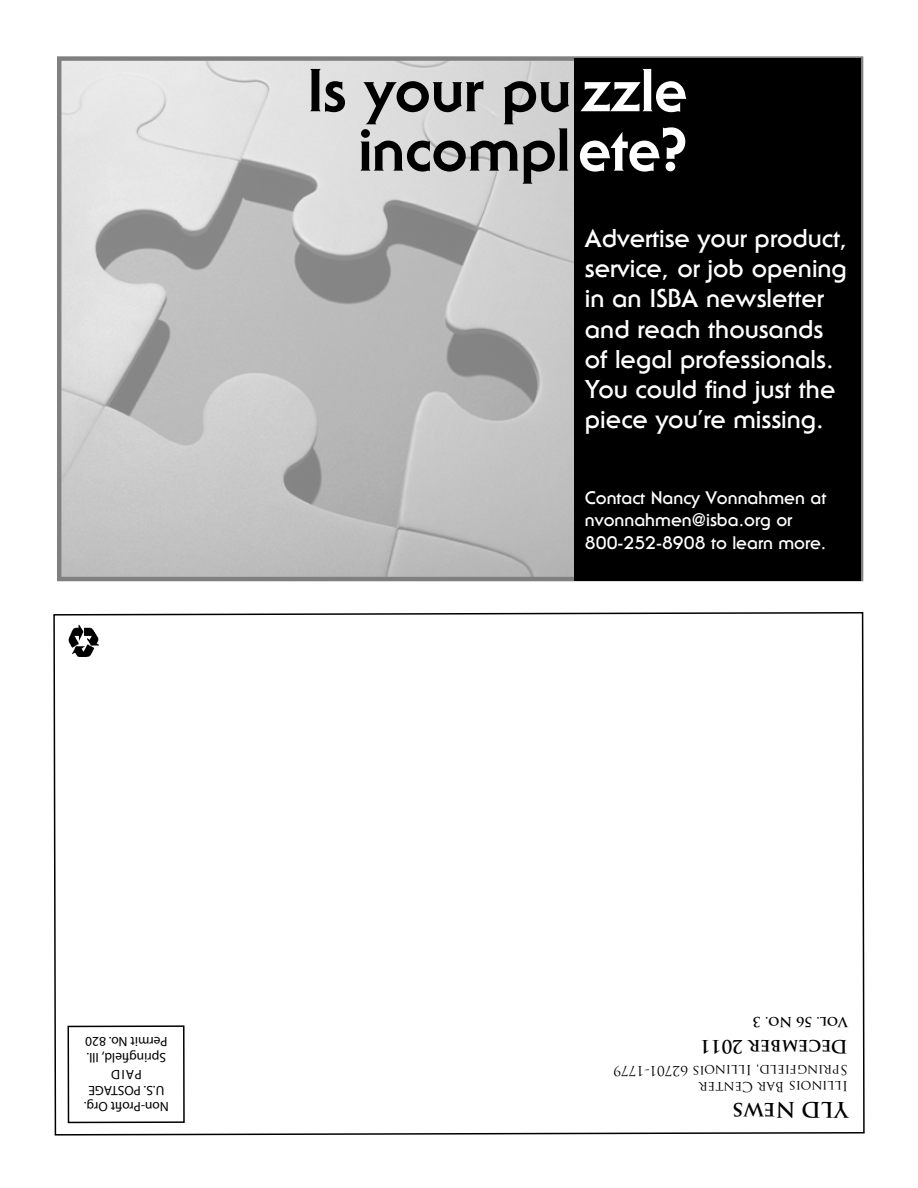
<style>
.page{position:relative;width:918px;height:1188px;background:#fff}
.page>*{position:absolute;margin:0;border:0;box-sizing:border-box;transform-origin:0 0}
.t1{font:800 59.4px/59.4px "Serif Gothic Std";color:#000;text-align:right}
.t2{font:700 25.2px/30.3px "Serif Gothic Std";color:#fff}
.t3{font:700 21px "Trajan Pro";color:#000}
.t4{font:700 18px "Trajan Pro";letter-spacing:-.005em;color:#000}
.t5{font:700 17.85px/22.4px "Serif Gothic Std";color:#fff}
.t6{font:13.5px/16.2px "Myriad Pro";letter-spacing:-.005em;color:#000;text-align:center}
.t7{font:13.5px/16px "Trajan Pro";letter-spacing:-.005em;color:#000}
.t8{font:700 13.5px "Trajan Pro";color:#000}
.s1{color:#fff}
</style>
<div class="page">
<svg style="left:53px;top:612px;width:812px;height:524px"></svg>
<div style="left:68px;top:1025px;width:117px;height:98px;border:2px solid #000"></div>
<img style="left:63px;top:625px;width:45px;height:37px">
<img style="left:62px;top:61px;width:512px;height:515px">
<div style="left:574px;top:59px;width:287px;height:522px;background:#000"></div>
<h1 class="t1" style="left:307px;top:60px;width:381px">Is your pu <span class="s1">zzle </span>incompl <span class="s1">ete?</span></h1>
<p class="t2" style="left:585px;top:223px;width:264px">Advertise your product, service, or job opening in an ISBA newsletter and reach thousands of legal professionals.<br>You could find just the piece you’re missing.</p>
<p class="t5" style="left:585px;top:487px;width:243px">Contact Nancy Vonnahmen at nvonnahmen@isba.org or<br>800-252-8908 to learn more.</p>
<p class="t6" style="left:169px;top:1115px;width:86px;rotate:180deg">Non-Profit Org.<br>U.S. POSTAGE<br>PAID<br>Springfield, Ill.<br>Permit No. 820</p>
<p class="t8" style="left:848px;top:1031px;width:97px;rotate:180deg">Vol. 56 No. 3</p>
<p class="t4" style="left:848px;top:1058px;width:149px;rotate:180deg">December 2011</p>
<p class="t7" style="left:848px;top:1095px;width:236px;rotate:180deg">Illinois Bar C enter<br>S pringfield, Illinois 62701-1779</p>
<p class="t3" style="left:848px;top:1123px;width:117px;rotate:180deg">YLD News</p>
</div>
